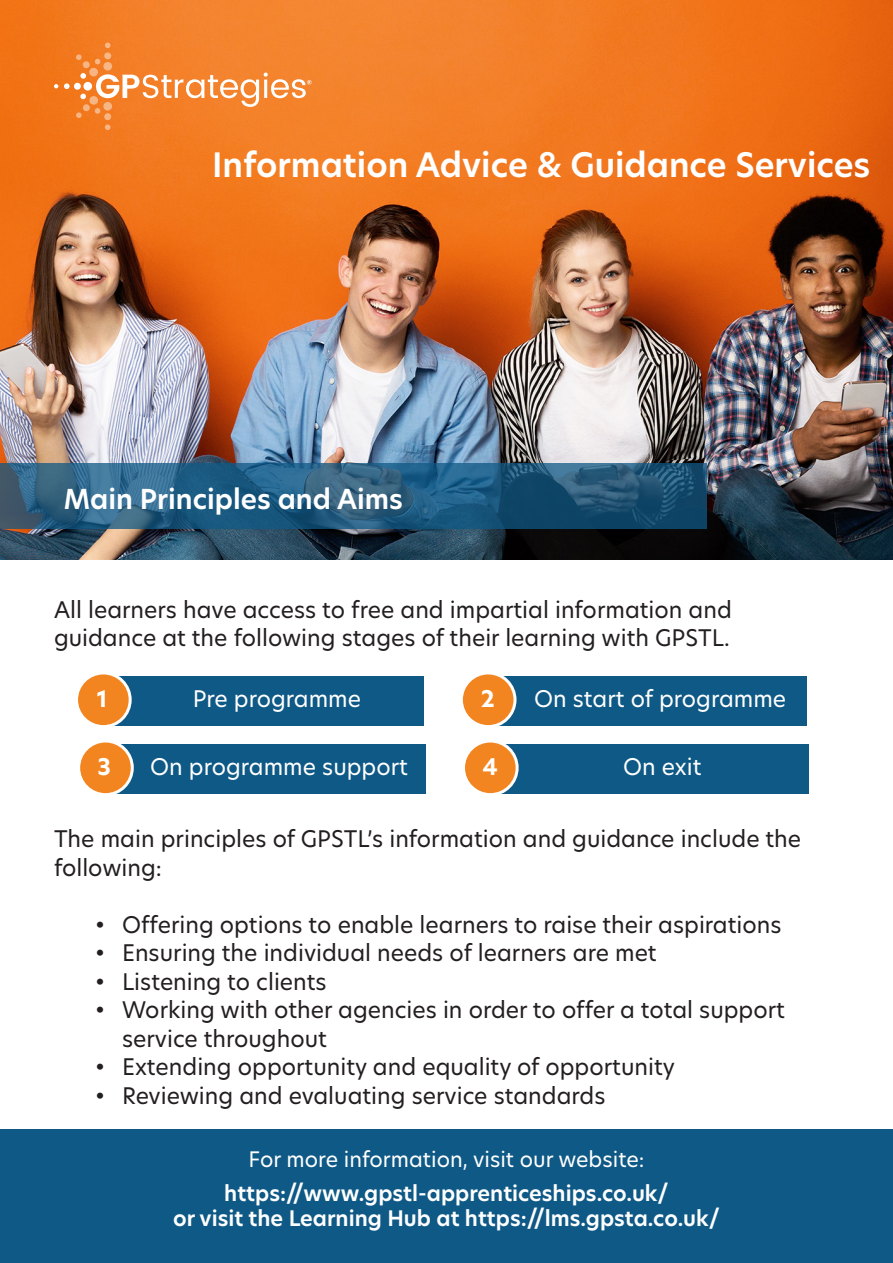
<style>
.page{position:relative;width:893px;height:1263px;background:#fff}
.page>*{position:absolute;margin:0;border:0;box-sizing:border-box;transform-origin:0 0}
.t1{font:600 33px "New Hero";color:#fff}
.t2{font:600 27px "New Hero";color:#fff}
.t3{font:22.5px/28.5px "New Hero";color:#231f20}
.t4{font:22.5px "New Hero";color:#fff}
.t5{font:700 22.5px "New Hero";color:#fff}
.t6{font:600 21px "New Hero";color:#fff}
.t7{font:21px "New Hero";color:#fff}
</style>
<div class="page">
<div style="left:479px;top:676px;width:328px;height:49px;background:#0f5986"></div>
<img style="left:0;top:0;width:893px;height:559px">
<div style="left:0;top:1129px;width:893px;height:134px;background:#0f5986"></div>
<div style="left:74px;top:83px;width:7px;height:7px;background:#fff;border-radius:50%"></div>
<svg style="left:64px;top:83px;width:6px;height:6px"></svg>
<svg style="left:54px;top:84px;width:4px;height:4px"></svg>
<div style="left:104px;top:113px;width:7px;height:7px;background:#f8b582;border-radius:50%"></div>
<svg style="left:105px;top:124px;width:5px;height:6px"></svg>
<svg style="left:105px;top:43px;width:6px;height:5px"></svg>
<svg style="left:76px;top:54px;width:236px;height:64px;background:#f59247"></svg>
<svg style="left:0;top:463px;width:706px;height:66px;background:#255b7e"></svg>
<div style="left:96px;top:676px;width:328px;height:49px;background:#0f5986"></div>
<div style="left:77px;top:673px;width:53px;height:54px;background:#f38520;border-radius:50%"></div>
<div style="left:75px;top:671px;width:57px;height:57px;border:3px solid #fff;border-radius:50%"></div>
<div style="left:461px;top:673px;width:54px;height:54px;background:#f38520;border-radius:50%"></div>
<div style="left:460px;top:671px;width:56px;height:57px;border:3px solid #fff;border-radius:50%"></div>
<div style="left:481px;top:744px;width:328px;height:49px;background:#0f5986"></div>
<div style="left:98px;top:744px;width:328px;height:49px;background:#0f5986"></div>
<div style="left:79px;top:741px;width:53px;height:54px;background:#f38520;border-radius:50%"></div>
<div style="left:77px;top:739px;width:57px;height:57px;border:3px solid #fff;border-radius:50%"></div>
<div style="left:463px;top:741px;width:54px;height:54px;background:#f38520;border-radius:50%"></div>
<div style="left:462px;top:739px;width:57px;height:57px;border:3px solid #fff;border-radius:50%"></div>
<p class="t1" style="left:212px;top:143px;width:660px">Information Advice &amp; Guidance Services</p>
<p class="t2" style="left:64px;top:480px;width:341px">Main Principles and Aims</p>
<p class="t3" style="left:54px;top:595px;width:679px">All learners have access to free and impartial information and guidance at the following stages of their learning with GPSTL.</p>
<p class="t5" style="left:97px;top:683px;width:12px">1</p>
<p class="t4" style="left:193px;top:683px;width:170px">Pre programme</p>
<p class="t5" style="left:481px;top:683px;width:15px">2</p>
<p class="t4" style="left:534px;top:683px;width:254px">On start of programme</p>
<p class="t5" style="left:97px;top:751px;width:15px">3</p>
<p class="t4" style="left:150px;top:751px;width:259px">On programme support</p>
<p class="t5" style="left:482px;top:751px;width:17px">4</p>
<p class="t4" style="left:623px;top:751px;width:80px">On exit</p>
<p class="t3" style="left:54px;top:824px;width:749px">The main principles of GPSTL’s information and guidance include the following:</p>
<p class="t3" style="left:95px;top:910px;width:688px">• Offering options to enable learners to raise their aspirations</p>
<p class="t3" style="left:95px;top:938px;width:563px">• Ensuring the individual needs of learners are met</p>
<p class="t3" style="left:95px;top:967px;width:233px">• Listening to clients</p>
<p class="t3" style="left:122px;top:995px;width:664px;text-indent:-27px">• Working with other agencies in order to offer a total support service throughout</p>
<p class="t3" style="left:95px;top:1052px;width:581px">• Extending opportunity and equality of opportunity</p>
<p class="t3" style="left:95px;top:1081px;width:512px">• Reviewing and evaluating service standards</p>
<p class="t7" style="left:248px;top:1145px;width:398px">For more information, visit our website:</p>
<p class="t6" style="left:224px;top:1179px;width:446px">https://www.gpstl-apprenticeships.co.uk/</p>
<p class="t6" style="left:173px;top:1204px;width:548px">or visit the Learning Hub at https://lms.gpsta.co.uk/</p>
</div>
